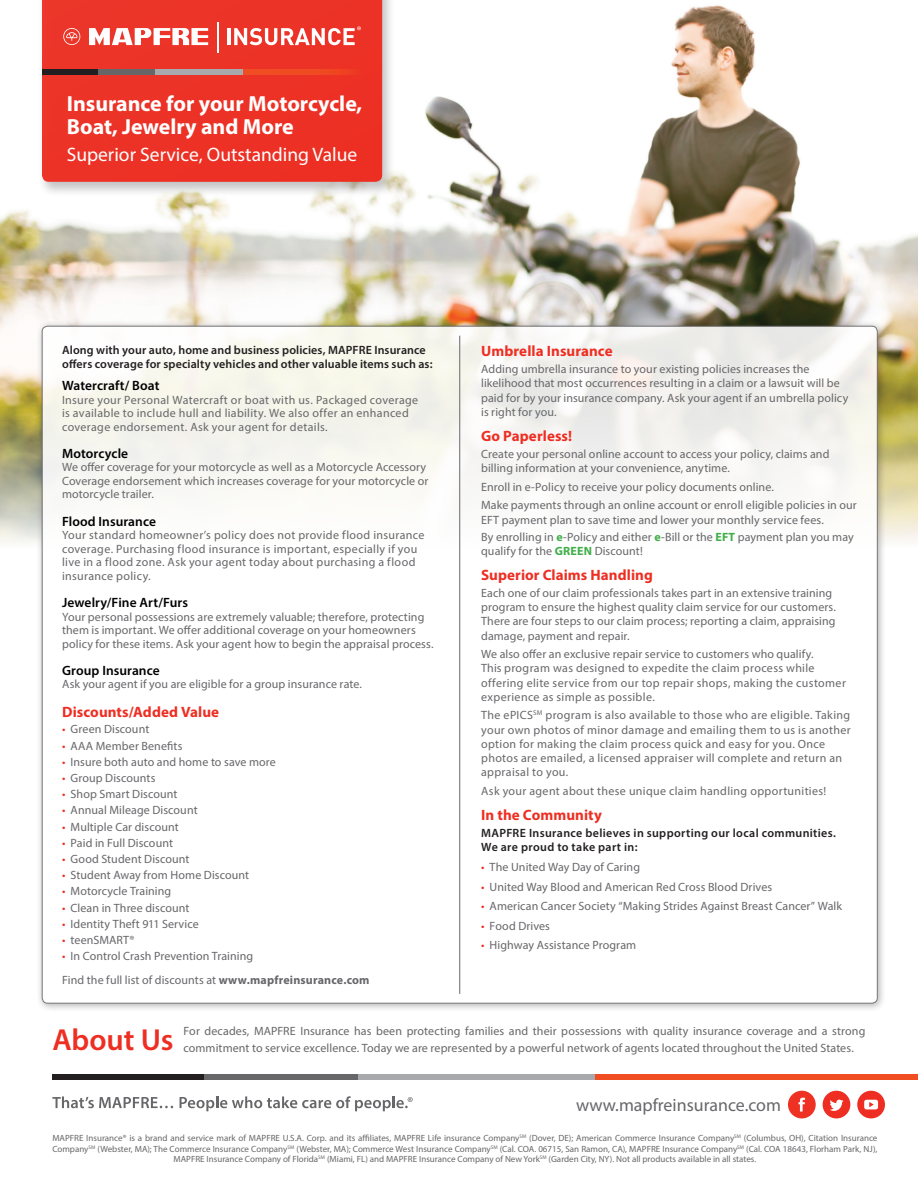
<style>
.page{position:relative;width:918px;height:1188px;background:#fff}
.page>*{position:absolute;margin:0;border:0;box-sizing:border-box;transform-origin:0 0}
.t1{font:600 30.45px "Myriad Pro";color:#ee2e22}
.t2{font:700 21.9px/22.5px "Myriad Pro";color:#fff}
.t3{font:19.5px "Myriad Pro";color:#fff}
.t4{font:17.85px "Myriad Pro";color:#67676a}
.t5{font:700 15px "Myriad Pro";letter-spacing:.005em;color:#ee2e22}
.t6{font:600 13.5px "Myriad Pro";letter-spacing:.005em;color:#000001}
.t7{font:12px/14.2px "Myriad Pro";letter-spacing:.01em;color:#67676a}
.t8{font:12px/13.5px "Myriad Pro";letter-spacing:.03em;color:#67676a}
.t9{font:600 12px/14.2px "Myriad Pro";letter-spacing:.01em;color:#231f20}
.t10{font:600 12px/14.2px "Myriad Pro";letter-spacing:.03em;color:#231f20}
.t11{font:9px/10.5px "Myriad Pro";color:#67676a;text-align:center}
.s1{color:#ee2e22}
.s2{font-weight:700}
.s3{font-weight:700;color:#40ae49}
</style>
<div class="page">
<div style="left:52px;top:1075px;width:152px;height:5px;background:#231f20"></div>
<div style="left:204px;top:1075px;width:155px;height:5px;background:#67676a"></div>
<div style="left:359px;top:1075px;width:237px;height:5px;background:#a8a9ad"></div>
<div style="left:596px;top:1075px;width:322px;height:5px;background:#f04d22"></div>
<svg style="left:52px;top:1096px;width:121px;height:12px"></svg>
<svg style="left:180px;top:1096px;width:233px;height:15px"></svg>
<svg style="left:788px;top:1091px;width:28px;height:27px"></svg>
<svg style="left:857px;top:1091px;width:28px;height:27px"></svg>
<svg style="left:823px;top:1091px;width:27px;height:27px"></svg>
<img style="left:0;top:5px;width:918px;height:408px">
<svg style="left:0;top:413px;width:918px;height:130px;background:#c8c395"></svg>
<div style="left:38px;top:0;width:357px;height:197px;background:#231f20;opacity:.26"></div>
<div style="left:42px;top:0;width:340px;height:182px;background:#ec3227"></div>
<div style="left:42px;top:70px;width:56px;height:5px;background:#231f20"></div>
<div style="left:98px;top:70px;width:57px;height:5px;background:#67676a"></div>
<div style="left:155px;top:70px;width:88px;height:5px;background:#a8a9ad"></div>
<div style="left:243px;top:70px;width:119px;height:5px;background:#f04d22"></div>
<hr style="left:227px;top:28px;width:3px;height:17px;background:#fff">
<svg style="left:63px;top:28px;width:17px;height:17px"></svg>
<svg style="left:89px;top:28px;width:119px;height:17px"></svg>
<hr style="left:217px;top:22px;width:1px;height:30px;background:#fff">
<svg style="left:234px;top:26px;width:127px;height:19px"></svg>
<div style="left:36px;top:320px;width:850px;height:693px;background:#231f20;opacity:.4"></div>
<div style="left:42px;top:326px;width:835px;height:677px;background:linear-gradient(to bottom,#f6f6f2,#fff);border-radius:5px"></div>
<hr style="left:459px;top:336px;width:1px;height:658px;background:#67676a">
<p class="t2" style="left:67px;top:92px;width:297px">Insurance for your Motorcycle,<br>Boat, Jewelry and More</p>
<p class="t3" style="left:67px;top:143px;width:292px">Superior Service, Outstanding Value</p>
<p class="t9" style="left:62px;top:343px;width:372px">Along with your auto, home and business policies, MAPFRE Insurance offers coverage for specialty vehicles and other valuable items such as:</p>
<p class="t6" style="left:62px;top:377px;width:99px">Watercraft/ Boat</p>
<p class="t8" style="left:62px;top:393px;width:358px">Insure your Personal Watercraft or boat with us. Packaged coverage is available to include hull and liability. We also offer an enhanced coverage endorsement. Ask your agent for details.</p>
<p class="t6" style="left:62px;top:445px;width:68px">Motorcycle</p>
<p class="t7" style="left:62px;top:460px;width:368px;line-height:13.5px">We offer coverage for your motorcycle as well as a Motorcycle Accessory<br>Coverage endorsement which increases coverage for your motorcycle or motorcycle trailer.</p>
<p class="t6" style="left:62px;top:513px;width:95px">Flood Insurance</p>
<p class="t8" style="left:62px;top:528px;width:364px">Your standard homeowner’s policy does not provide flood insurance coverage. Purchasing flood insurance is important, especially if you live in a flood zone. Ask your agent today about purchasing a flood insurance policy.</p>
<p class="t6" style="left:62px;top:594px;width:127px">Jewelry/Fine Art/Furs</p>
<p class="t7" style="left:62px;top:610px;width:373px;line-height:13.5px">Your personal possessions are extremely valuable; therefore, protecting them is important. We offer additional coverage on your homeowners policy for these items. Ask your agent how to begin the appraisal process.</p>
<p class="t6" style="left:62px;top:662px;width:99px">Group Insurance</p>
<p class="t7" style="left:62px;top:677px;width:301px">Ask your agent if you are eligible for a group insurance rate.</p>
<p class="t5" style="left:62px;top:702px;width:159px">Discounts/Added Value</p>
<p class="t7" style="left:62px;top:722px;width:89px"><span class="s1">•</span> Green Discount</p>
<p class="t7" style="left:62px;top:738px;width:122px"><span class="s1">•</span> AAA Member Benefits</p>
<p class="t7" style="left:62px;top:754px;width:215px"><span class="s1">•</span> Insure both auto and home to save more</p>
<p class="t7" style="left:62px;top:771px;width:95px"><span class="s1">•</span> Group Discounts</p>
<p class="t7" style="left:62px;top:787px;width:117px"><span class="s1">•</span> Shop Smart Discount</p>
<p class="t7" style="left:62px;top:803px;width:137px"><span class="s1">•</span> Annual Mileage Discount</p>
<p class="t7" style="left:62px;top:819px;width:118px"><span class="s1">•</span> Multiple Car discount</p>
<p class="t7" style="left:62px;top:835px;width:112px"><span class="s1">•</span> Paid in Full Discount</p>
<p class="t7" style="left:62px;top:852px;width:129px"><span class="s1">•</span> Good Student Discount</p>
<p class="t7" style="left:62px;top:868px;width:189px"><span class="s1">•</span> Student Away from Home Discount</p>
<p class="t7" style="left:62px;top:884px;width:111px"><span class="s1">•</span> Motorcycle Training</p>
<p class="t7" style="left:62px;top:900px;width:129px"><span class="s1">•</span> Clean in Three discount</p>
<p class="t7" style="left:62px;top:916px;width:138px"><span class="s1">•</span> Identity Theft 911 Service</p>
<p class="t7" style="left:62px;top:933px;width:74px"><span class="s1">•</span> teenSMART®</p>
<p class="t7" style="left:62px;top:949px;width:193px"><span class="s1">•</span> In Control Crash Prevention Training</p>
<p class="t7" style="left:62px;top:973px;width:309px">Find the full list of discounts at <span class="s2">www.mapfreinsurance.com</span></p>
<p class="t5" style="left:481px;top:341px;width:133px">Umbrella Insurance</p>
<p class="t7" style="left:481px;top:362px;width:369px">Adding umbrella insurance to your existing policies increases the likelihood that most occurrences resulting in a claim or a lawsuit will be paid for by your insurance company. Ask your agent if an umbrella policy is right for you.</p>
<p class="t5" style="left:481px;top:426px;width:93px">Go Paperless!</p>
<p class="t7" style="left:481px;top:447px;width:350px">Create your personal online account to access your policy, claims and billing information at your convenience, anytime.</p>
<p class="t7" style="left:481px;top:479px;width:294px">Enroll in e-Policy to receive your policy documents online.</p>
<p class="t7" style="left:481px;top:498px;width:377px">Make payments through an online account or enroll eligible policies in our<br>EFT payment plan to save time and lower your monthly service fees.</p>
<p class="t7" style="left:481px;top:529px;width:374px">By enrolling in <span class="s3">e</span>-Policy and either <span class="s3">e</span>-Bill or the <span class="s3">EFT</span> payment plan you may qualify for the <span class="s3">GREEN</span> Discount!</p>
<p class="t5" style="left:481px;top:565px;width:173px">Superior Claims Handling</p>
<p class="t7" style="left:481px;top:585px;width:356px">Each one of our claim professionals takes part in an extensive training program to ensure the highest quality claim service for our customers.<br>There are four steps to our claim process; reporting a claim, appraising damage, payment and repair.</p>
<p class="t7" style="left:481px;top:647px;width:366px">We also offer an exclusive repair service to customers who qualify.<br>This program was designed to expedite the claim process while offering elite service from our top repair shops, making the customer experience as simple as possible.</p>
<p class="t7" style="left:481px;top:708px;width:371px">The ePICS<sup>SM</sup> program is also available to those who are eligible. Taking your own photos of minor damage and emailing them to us is another option for making the claim process quick and easy for you. Once photos are emailed, a licensed appraiser will complete and return an appraisal to you.</p>
<p class="t7" style="left:481px;top:784px;width:347px">Ask your agent about these unique claim handling opportunities!</p>
<p class="t5" style="left:481px;top:805px;width:122px">In the Community</p>
<p class="t10" style="left:481px;top:826px;width:356px">MAPFRE Insurance believes in supporting our local communities.<br>We are proud to take part in:</p>
<p class="t7" style="left:481px;top:860px;width:160px"><span class="s1">•</span> The United Way Day of Caring</p>
<p class="t7" style="left:481px;top:879px;width:293px"><span class="s1">•</span> United Way Blood and American Red Cross Blood Drives</p>
<p class="t7" style="left:481px;top:899px;width:362px"><span class="s1">•</span> American Cancer Society “Making Strides Against Breast Cancer” Walk</p>
<p class="t7" style="left:481px;top:919px;width:70px"><span class="s1">•</span> Food Drives</p>
<p class="t7" style="left:481px;top:937px;width:157px"><span class="s1">•</span> Highway Assistance Program</p>
<p class="t1" style="left:52px;top:1020px;width:123px">About Us</p>
<p class="t7" style="left:183px;top:1024px;width:683px">For decades, MAPFRE Insurance has been protecting families and their possessions with quality insurance coverage and a strong</p>
<p class="t7" style="left:183px;top:1040px;width:672px">commitment to service excellence. Today we are represented by a powerful network of agents located throughout the United States.</p>
<h3 class="t4" style="left:576px;top:1094px;width:207px">www.mapfreinsurance.com</h3>
<p class="t11" style="left:52px;top:1133px;width:827px">MAPFRE Insurance® is a brand and service mark of MAPFRE U.S.A. Corp. and its affiliates, MAPFRE Life insurance Company<sup>SM</sup> (Dover, DE); American Commerce Insurance Company<sup>SM</sup> (Columbus, OH), Citation Insurance<br>Company<sup>SM</sup> (Webster, MA); The Commerce Insurance Company<sup>SM</sup> (Webster, MA); Commerce West Insurance Company<sup>SM</sup> (Cal. COA. 06715, San Ramon, CA), MAPFRE Insurance Company<sup>SM</sup> (Cal. COA 18643, Florham Park, NJ),<br>MAPFRE Insurance Company of Florida<sup>SM</sup> (Miami, FL) and MAPFRE Insurance Company of New York<sup>SM</sup> (Garden City, NY). Not all products available in all states.</p>
</div>
